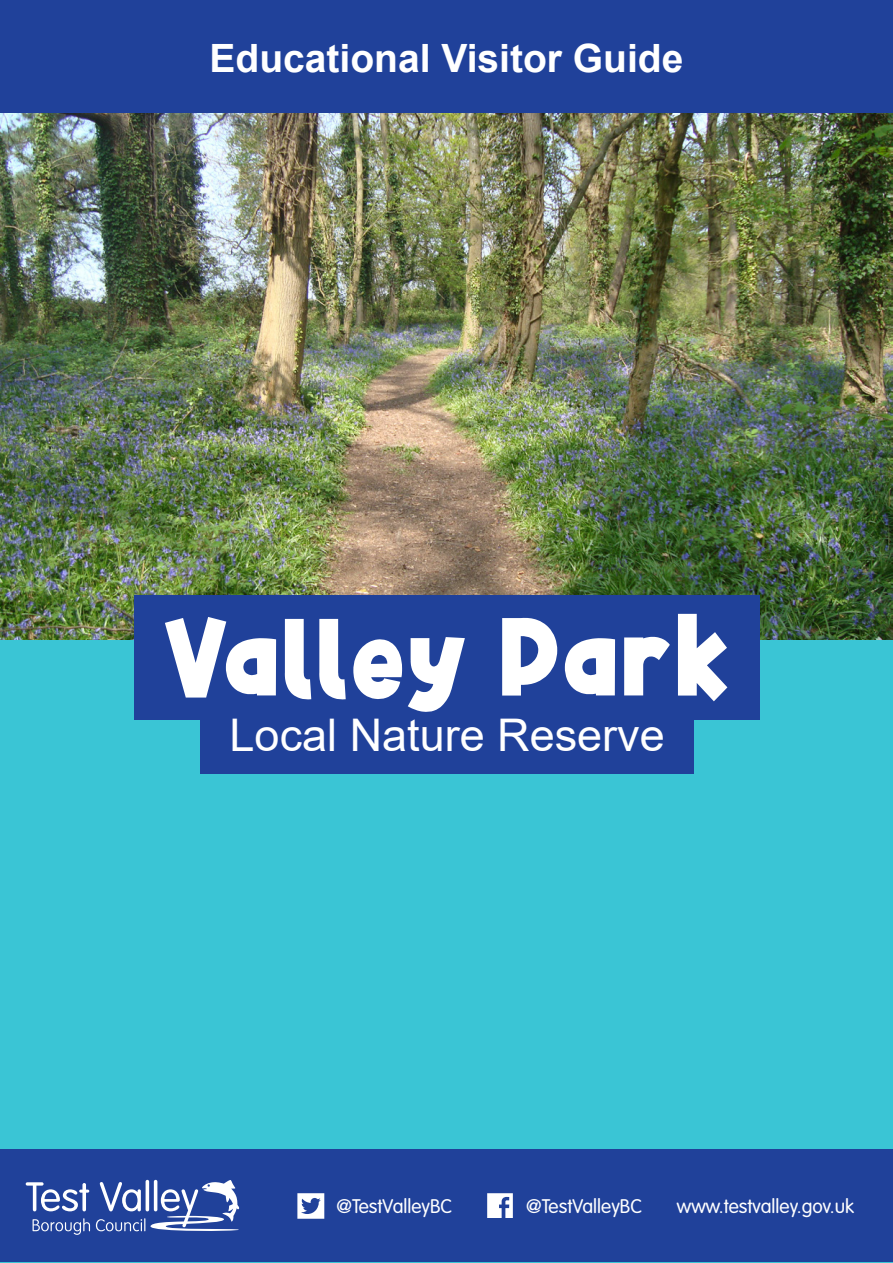
<style>
.page{position:relative;width:893px;height:1263px;background:#fff}
.page>*{position:absolute;margin:0;border:0;box-sizing:border-box;transform-origin:0 0}
.t1{font:105px "Alphakind";color:#fff}
.t2{font:45px "Arial";color:#fff}
.t3{font:700 39px "Arial";color:#fff}
.t4{font:300 19.5px "VAG Rounded Std";color:#fff}
</style>
<div class="page">
<img style="left:0;top:113px;width:893px;height:527px">
<div style="left:0;top:640px;width:893px;height:623px;background:#3ac5d5"></div>
<div style="left:135px;top:595px;width:625px;height:125px;background:#20419a"></div>
<div style="left:201px;top:699px;width:493px;height:74px;background:#20419a"></div>
<div style="left:1px;top:1149px;width:892px;height:113px;background:#20419a"></div>
<svg style="left:33px;top:1218px;width:57px;height:17px"></svg>
<svg style="left:96px;top:1218px;width:49px;height:13px"></svg>
<svg style="left:26px;top:1182px;width:63px;height:29px"></svg>
<svg style="left:100px;top:1182px;width:41px;height:29px"></svg>
<hr style="left:146px;top:1180px;width:3px;height:31px;background:#fff;border-radius:2px">
<svg style="left:151px;top:1180px;width:88px;height:51px"></svg>
<svg style="left:487px;top:1193px;width:26px;height:25px"></svg>
<svg style="left:297px;top:1193px;width:27px;height:26px"></svg>
<div style="left:0;top:0;width:893px;height:113px;background:#20419a"></div>
<p class="t3" style="left:210px;top:31px;width:475px">Educational Visitor Guide</p>
<p class="t1" style="left:163px;top:595px;width:570px">Valley Park</p>
<p class="t2" style="left:230px;top:704px;width:437px">Local Nature Reserve</p>
<p class="t4" style="left:336px;top:1195px;width:117px">@TestValleyBC</p>
<p class="t4" style="left:526px;top:1194px;width:117px">@TestValleyBC</p>
<p class="t4" style="left:677px;top:1195px;width:179px">www.testvalley.gov.uk</p>
</div>
